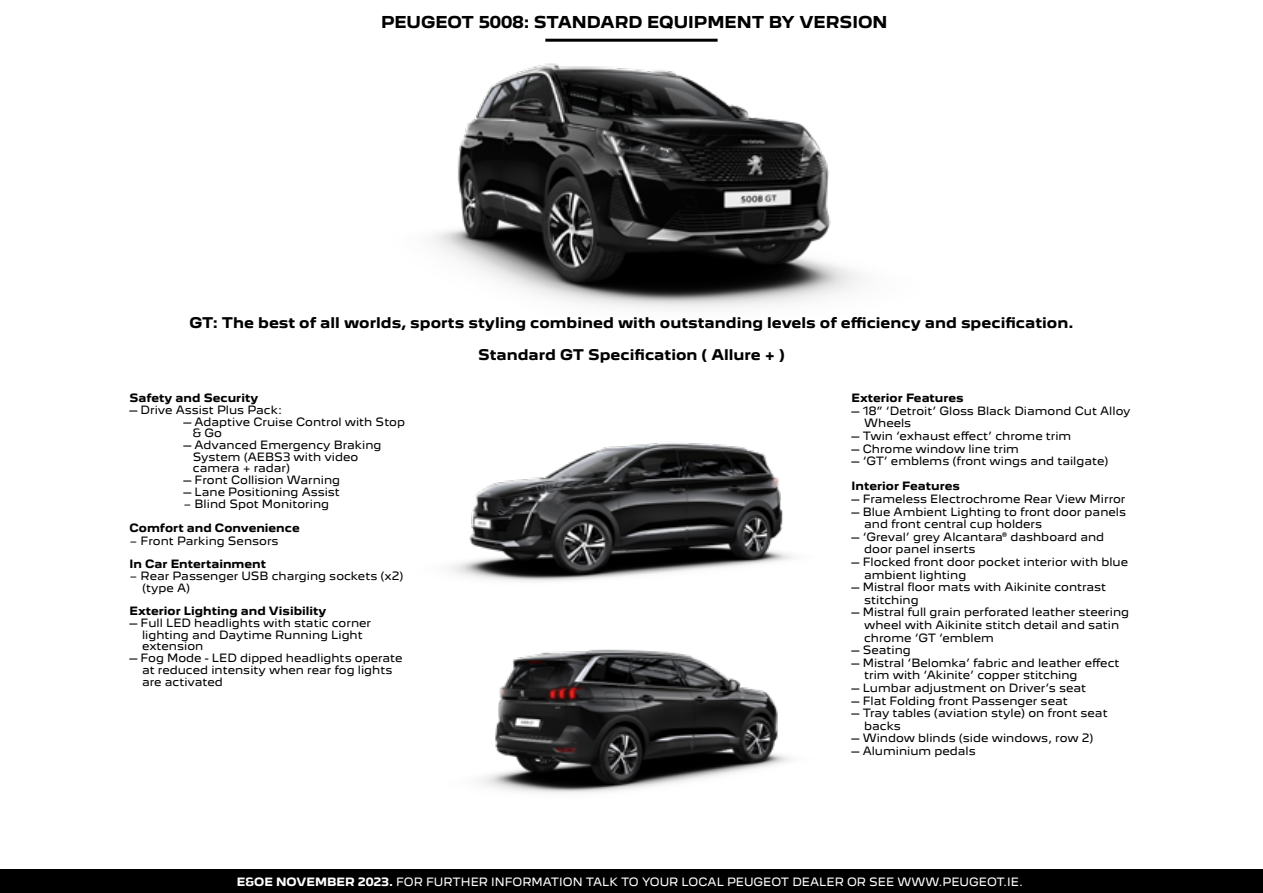
<style>
.page{position:relative;width:1263px;height:893px;background:#fff}
.page>*{position:absolute;margin:0;border:0;box-sizing:border-box;transform-origin:0 0}
.t1{font:700 15px "Peugeot New";color:#000101}
.t2{font:700 13.5px "Peugeot New";color:#000}
.t3{font:10.5px/12.6px "Peugeot New";color:#000}
.t4{font:700 10.5px "Peugeot New";color:#000}
.t5{font:10.5px "Peugeot New";color:#fff}
.s1{font-weight:700}
</style>
<div class="page">
<img style="left:433px;top:63px;width:427px;height:246px">
<img style="left:450px;top:443px;width:343px;height:138px">
<hr style="left:545px;top:39px;width:173px;height:3px;background:#000">
<img style="left:480px;top:649px;width:310px;height:144px">
<div style="left:0;top:870px;width:1263px;height:23px;background:#000"></div>
<h1 class="t1" style="left:381px;top:10px;width:508px">PEUGEOT 5008: STANDARD EQUIPMENT BY VERSION</h1>
<p class="t2" style="left:189px;top:311px;width:886px">GT: The best of all worlds, sports styling combined with outstanding levels of efficiency and specification.</p>
<p class="t2" style="left:478px;top:344px;width:308px">Standard GT Specification ( Allure + )</p>
<p class="t4" style="left:129px;top:389px;width:130px">Safety and Security</p>
<p class="t3" style="left:129px;top:402px;width:154px">– Drive Assist Plus Pack:</p>
<p class="t3" style="left:193px;top:415px;width:214px;line-height:11.7px;text-indent:-9px">– Adaptive Cruise Control with Stop &amp; Go</p>
<p class="t3" style="left:193px;top:438px;width:190px;line-height:11.7px;text-indent:-9px">– Advanced Emergency Braking<br>System (AEBS3 with video camera + radar)</p>
<p class="t3" style="left:183px;top:473px;width:158px">– Front Collision Warning</p>
<p class="t3" style="left:183px;top:484px;width:158px">– Lane Positioning Assist − Blind Spot Monitoring</p>
<p class="t4" style="left:129px;top:519px;width:172px">Comfort and Convenience</p>
<p class="t3" style="left:129px;top:533px;width:150px">− Front Parking Sensors</p>
<p class="t4" style="left:129px;top:555px;width:138px">In Car Entertainment</p>
<p class="t3" style="left:142px;top:569px;width:263px;line-height:11.9px;text-indent:-13px">− Rear Passenger USB charging sockets (x2) (type A)</p>
<p class="t4" style="left:129px;top:602px;width:198px">Exterior Lighting and Visibility</p>
<p class="t3" style="left:142px;top:616px;width:231px;line-height:11.7px;text-indent:-13px">– Full LED headlights with static corner lighting and Daytime Running Light extension</p>
<p class="t3" style="left:142px;top:651px;width:262px;line-height:11.7px;text-indent:-13px">– Fog Mode - LED dipped headlights operate at reduced intensity when rear fog lights are activated</p>
<p class="t4" style="left:851px;top:389px;width:114px">Exterior Features</p>
<p class="t3" style="left:864px;top:403px;width:268px;text-indent:-13px">– 18” ‘Detroit’ Gloss Black Diamond Cut Alloy<br>Wheels</p>
<p class="t3" style="left:851px;top:429px;width:221px">– Twin ‘exhaust effect’ chrome trim</p>
<p class="t3" style="left:851px;top:441px;width:169px">– Chrome window line trim</p>
<p class="t3" style="left:851px;top:454px;width:258px">– ‘GT’ emblems (front wings and tailgate)</p>
<p class="t4" style="left:851px;top:477px;width:110px">Interior Features</p>
<p class="t3" style="left:851px;top:492px;width:275px">– Frameless Electrochrome Rear View Mirror</p>
<p class="t3" style="left:864px;top:504px;width:263px;text-indent:-13px">– Blue Ambient Lighting to front door panels and front central cup holders</p>
<p class="t3" style="left:864px;top:529px;width:242px;text-indent:-13px">– ‘Greval’ grey Alcantara® dashboard and door panel inserts</p>
<p class="t3" style="left:864px;top:555px;width:265px;text-indent:-13px">– Flocked front door pocket interior with blue ambient lighting</p>
<p class="t3" style="left:864px;top:580px;width:243px;text-indent:-13px">– Mistral floor mats with Aikinite contrast stitching</p>
<p class="t3" style="left:864px;top:605px;width:266px;text-indent:-13px">– Mistral full grain perforated leather steering wheel with Aikinite stitch detail and satin chrome ‘GT ‘emblem</p>
<p class="t3" style="left:851px;top:643px;width:61px">– Seating</p>
<p class="t3" style="left:864px;top:655px;width:257px;text-indent:-13px">– Mistral ‘Belomka’ fabric and leather effect trim with ‘Akinite’ copper stitching</p>
<p class="t3" style="left:851px;top:681px;width:236px">– Lumbar adjustment on Driver’s seat</p>
<p class="t3" style="left:851px;top:693px;width:218px">– Flat Folding front Passenger seat</p>
<p class="t3" style="left:864px;top:706px;width:245px;text-indent:-13px">– Tray tables (aviation style) on front seat backs</p>
<p class="t3" style="left:851px;top:731px;width:244px">– Window blinds (side windows, row 2)</p>
<p class="t3" style="left:851px;top:744px;width:126px">– Aluminium pedals</p>
<p class="t5" style="left:237px;top:873px;width:787px"><span class="s1">E&amp;OE NOVEMBER 2023.</span> FOR FURTHER INFORMATION TALK TO YOUR LOCAL PEUGEOT DEALER OR SEE WWW.PEUGEOT.IE.</p>
</div>
